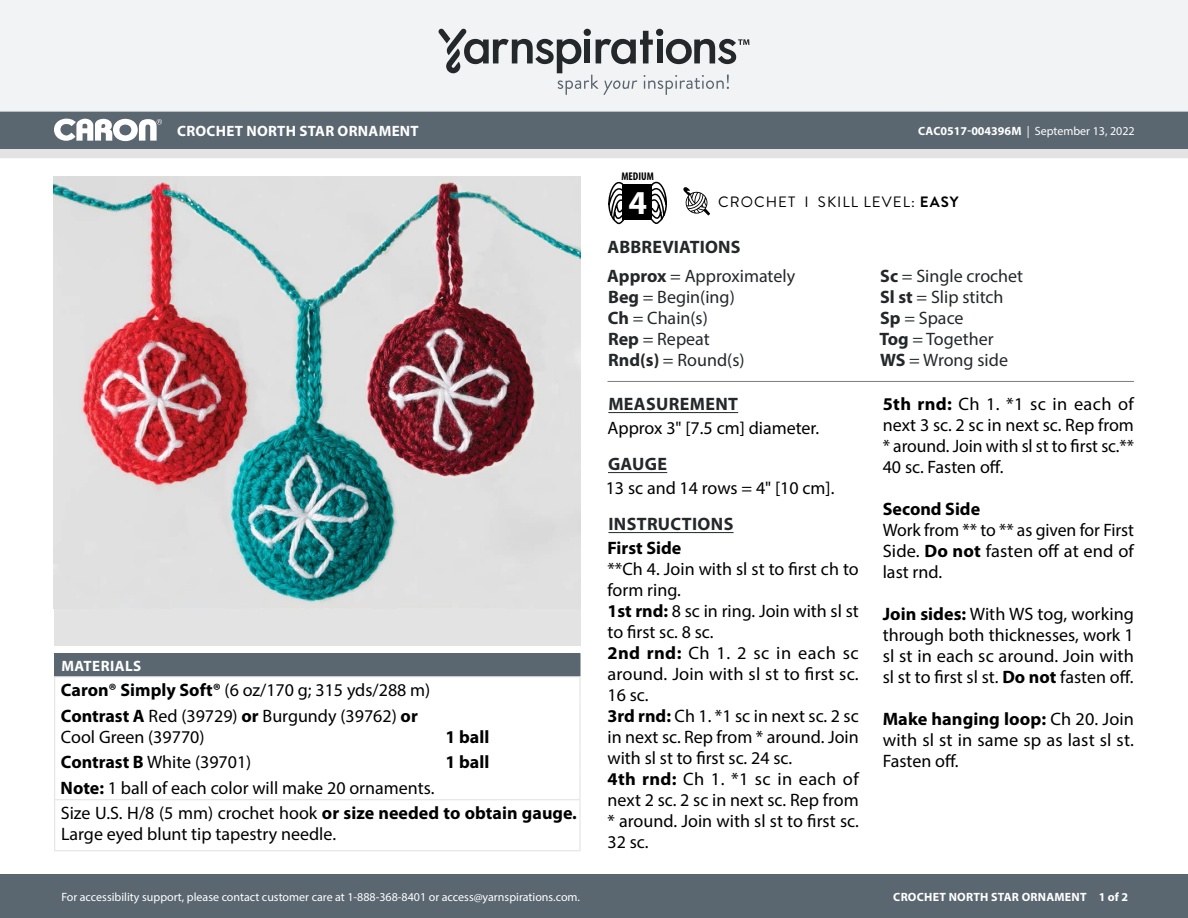
<style>
.page{position:relative;width:1188px;height:918px;background:#fff}
.page>*{position:absolute;margin:0;border:0;box-sizing:border-box;transform-origin:0 0}
.t1{font:700 33.6px "Myriad Pro";color:#fff}
.Body_-__Auto_Style_w{font:18px/21px "Myriad Pro";color:#000;text-align:justify}
.Abbreviations_-_With{font:18px "Myriad Pro";color:#24282a}
.Materials_-_Needle{font:18px/21px "Myriad Pro";color:#000}
.Material_-__Colors_i{font:18px "Myriad Pro";color:#000}
.Body_-_HEADERS_-_Und{font:700 18px "Myriad Pro";letter-spacing:.02em;color:#24282a}
.Materials_-_Brand{font:18px "Myriad Pro";color:#000}
.Body_-_NO_Automatic{font:18px "Myriad Pro";color:#000}
.Body_-__Auto_Style_w-2{font:700 18px "Myriad Pro";color:#000}
.Material_-__Colors_i-2{font:700 18px "Myriad Pro";color:#000}
.Materials_-__Header{font:700 15px "Myriad Pro";letter-spacing:.02em;color:#fff}
.Type_of_pattern___Sk{font:15px "Brandon Grotesque";letter-spacing:.07em;color:#000}
.t2{font:12px "Myriad Pro";color:#fff}
.t3{font:700 12px "Myriad Pro";letter-spacing:.02em;color:#fff}
.t4{font:700 condensed 11.25px "Myriad Pro";color:#000}
.s1{font-weight:700}
</style>
<div class="page">
<div style="left:0;top:875px;width:1188px;height:43px;background:#5a6670"></div>
<div style="left:0;top:149px;width:1188px;height:9px;background:#e4e3e3"></div>
<div style="left:0;top:111px;width:1188px;height:38px;background:#5a6670"></div>
<div style="left:0;top:0;width:1188px;height:112px;background:#f2f3f4"></div>
<svg style="left:438px;top:29px;width:311px;height:66px"></svg>
<svg style="left:683px;top:187px;width:27px;height:28px"></svg>
<svg style="left:608px;top:181px;width:18px;height:43px"></svg>
<svg style="left:649px;top:181px;width:18px;height:43px"></svg>
<div style="left:622px;top:185px;width:30px;height:35px;background:#000"></div>
<svg style="left:54px;top:119px;width:108px;height:22px"></svg>
<div style="left:54px;top:177px;width:527px;height:469px;background:#e4e3e3"></div>
<img style="left:54px;top:177px;width:527px;height:427px">
<hr style="left:608px;top:412px;width:130px;height:1px;background:#24282a">
<hr style="left:608px;top:472px;width:59px;height:1px;background:#24282a">
<hr style="left:608px;top:532px;width:126px;height:1px;background:#24282a">
<hr style="left:608px;top:381px;width:526px;height:1px;background:#7d7d7d">
<div style="left:55px;top:654px;width:525px;height:23px;background:#5a6670"></div>
<hr style="left:54px;top:653px;width:387px;height:1px;background:#5a6670">
<hr style="left:441px;top:653px;width:139px;height:1px;background:#5a6670">
<svg style="left:580px;top:654px;width:1px;height:22px"></svg>
<svg style="left:54px;top:654px;width:1px;height:48px"></svg>
<hr style="left:54px;top:676px;width:387px;height:1px;background:#e4e3e3">
<hr style="left:441px;top:676px;width:140px;height:1px;background:#e4e3e3">
<hr style="left:579px;top:677px;width:2px;height:25px;background:#e4e3e3">
<hr style="left:54px;top:702px;width:1px;height:47px;background:#e4e3e3">
<svg style="left:54px;top:749px;width:1px;height:50px"></svg>
<hr style="left:579px;top:702px;width:2px;height:47px;background:#e4e3e3">
<hr style="left:579px;top:749px;width:2px;height:25px;background:#e4e3e3">
<hr style="left:579px;top:774px;width:2px;height:25px;background:#e4e3e3">
<hr style="left:54px;top:800px;width:1px;height:50px;background:#e4e3e3">
<hr style="left:54px;top:799px;width:387px;height:1px;background:#e4e3e3">
<hr style="left:441px;top:799px;width:140px;height:1px;background:#e4e3e3">
<hr style="left:579px;top:800px;width:2px;height:50px;background:#e4e3e3">
<hr style="left:54px;top:850px;width:387px;height:1px;background:#e4e3e3">
<hr style="left:441px;top:850px;width:140px;height:1px;background:#e4e3e3">
<p class="Materials_-__Header" style="left:177px;top:121px;width:243px">CROCHET NORTH STAR ORNAMENT</p>
<p class="Materials_-__Header" style="left:61px;top:656px;width:81px">MATERIALS</p>
<p class="Materials_-_Brand" style="left:61px;top:679px;width:371px"><span class="s1">Caron® Simply Soft®</span> (6 oz/170 g; 315 yds/288 m)</p>
<p class="Material_-__Colors_i" style="left:61px;top:705px;width:358px"><span class="s1">Contrast A</span> Red (39729) <span class="s1">or</span> Burgundy (39762) <span class="s1">or</span></p>
<p class="Material_-__Colors_i" style="left:61px;top:726px;width:145px">Cool Green (39770)</p>
<p class="Material_-__Colors_i-2" style="left:446px;top:725px;width:45px">1 ball</p>
<p class="Material_-__Colors_i" style="left:61px;top:751px;width:192px"><span class="s1">Contrast B</span> White (39701)</p>
<p class="Material_-__Colors_i-2" style="left:446px;top:750px;width:45px">1 ball</p>
<p class="Body_-__Auto_Style_w" style="left:61px;top:777px;width:375px"><span class="s1">Note:</span> 1 ball of each color will make 20 ornaments.</p>
<p class="Materials_-_Needle" style="left:61px;top:802px;width:518px">Size U.S. H/8 (5 mm) crochet hook <span class="s1">or size needed to obtain gauge.<br></span>Large eyed blunt tip tapestry needle.</p>
<p class="t2" style="left:61px;top:889px;width:520px">For accessibility support, please contact customer care at 1-888-368-8401 or access@yarnspirations.com.</p>
<p class="t4" style="left:621px;top:169px;width:34px">MEDIUM</p>
<h1 class="t1" style="left:629px;top:180px;width:20px">4</h1>
<p class="t2" style="left:918px;top:124px;width:218px"><span class="s1">CAC0517-004396M</span> | September 13, 2022</p>
<p class="Type_of_pattern___Sk" style="left:718px;top:192px;width:242px">CROCHET I SKILL LEVEL: <span class="s1">EASY</span></p>
<p class="Body_-_HEADERS_-_Und" style="left:608px;top:235px;width:135px">ABBREVIATIONS</p>
<p class="Abbreviations_-_With" style="left:607px;top:264px;width:189px"><span class="s1">Approx</span> = Approximately</p>
<p class="Abbreviations_-_With" style="left:608px;top:285px;width:128px"><span class="s1">Beg</span> = Begin(ing)</p>
<p class="Abbreviations_-_With" style="left:608px;top:306px;width:102px"><span class="s1">Ch</span> = Chain(s)</p>
<p class="Abbreviations_-_With" style="left:608px;top:327px;width:103px"><span class="s1">Rep</span> = Repeat</p>
<p class="Abbreviations_-_With" style="left:608px;top:348px;width:138px"><span class="s1">Rnd(s)</span> = Round(s)</p>
<p class="Body_-_HEADERS_-_Und" style="left:608px;top:392px;width:131px">MEASUREMENT</p>
<p class="Body_-__Auto_Style_w" style="left:608px;top:417px;width:213px">Approx 3" [7.5 cm] diameter.</p>
<p class="Body_-_HEADERS_-_Und" style="left:608px;top:452px;width:61px">GAUGE</p>
<p class="Body_-_NO_Automatic" style="left:606px;top:476px;width:230px">13 sc and 14 rows = 4" [10 cm].</p>
<p class="Body_-_HEADERS_-_Und" style="left:608px;top:512px;width:126px">INSTRUCTIONS</p>
<p class="Body_-__Auto_Style_w-2" style="left:608px;top:536px;width:75px">First Side</p>
<p class="Body_-__Auto_Style_w" style="left:608px;top:558px;width:253px">**Ch 4. Join with sl st to first ch to form ring.</p>
<p class="Body_-__Auto_Style_w" style="left:608px;top:600px;width:253px"><span class="s1">1st rnd:</span> 8 sc in ring. Join with sl st to first sc. 8 sc.</p>
<p class="Body_-__Auto_Style_w" style="left:608px;top:642px;width:253px"><span class="s1">2nd rnd:</span> Ch 1. 2 sc in each sc around. Join with sl st to first sc.<br>16 sc.</p>
<p class="Body_-__Auto_Style_w" style="left:608px;top:705px;width:253px"><span class="s1">3rd rnd:</span> Ch 1. *1 sc in next sc. 2 sc in next sc. Rep from * around. Join with sl st to first sc. 24 sc.</p>
<p class="Body_-__Auto_Style_w" style="left:608px;top:768px;width:253px"><span class="s1">4th rnd:</span> Ch 1. *1 sc in each of next 2 sc. 2 sc in next sc. Rep from * around. Join with sl st to first sc.<br>32 sc.</p>
<p class="Abbreviations_-_With" style="left:880px;top:264px;width:145px"><span class="s1">Sc</span> = Single crochet</p>
<p class="Abbreviations_-_With" style="left:880px;top:285px;width:125px"><span class="s1">Sl st</span> = Slip stitch</p>
<p class="Abbreviations_-_With" style="left:880px;top:306px;width:85px"><span class="s1">Sp</span> = Space</p>
<p class="Abbreviations_-_With" style="left:879px;top:327px;width:116px"><span class="s1">Tog</span> = Together</p>
<p class="Abbreviations_-_With" style="left:880px;top:348px;width:129px"><span class="s1">WS</span> = Wrong side</p>
<p class="Body_-__Auto_Style_w" style="left:883px;top:393px;width:253px"><span class="s1">5th rnd:</span> Ch 1. *1 sc in each of next 3 sc. 2 sc in next sc. Rep from * around. Join with sl st to first sc.** 40 sc. Fasten off.</p>
<p class="Body_-__Auto_Style_w-2" style="left:883px;top:497px;width:99px">Second Side</p>
<p class="Body_-__Auto_Style_w" style="left:883px;top:519px;width:253px">Work from ** to ** as given for First Side. <span class="s1">Do not</span> fasten off at end of last rnd.</p>
<p class="Body_-__Auto_Style_w" style="left:883px;top:603px;width:253px"><span class="s1">Join sides:</span> With WS tog, working through both thicknesses, work 1 sl st in each sc around. Join with sl st to first sl st. <span class="s1">Do not</span> fasten off.</p>
<p class="Body_-__Auto_Style_w" style="left:883px;top:708px;width:253px"><span class="s1">Make hanging loop:</span> Ch 20. Join with sl st in same sp as last sl st.<br>Fasten off.</p>
<p class="t3" style="left:893px;top:889px;width:236px">CROCHET NORTH STAR ORNAMENT 1 of 2</p>
</div>
